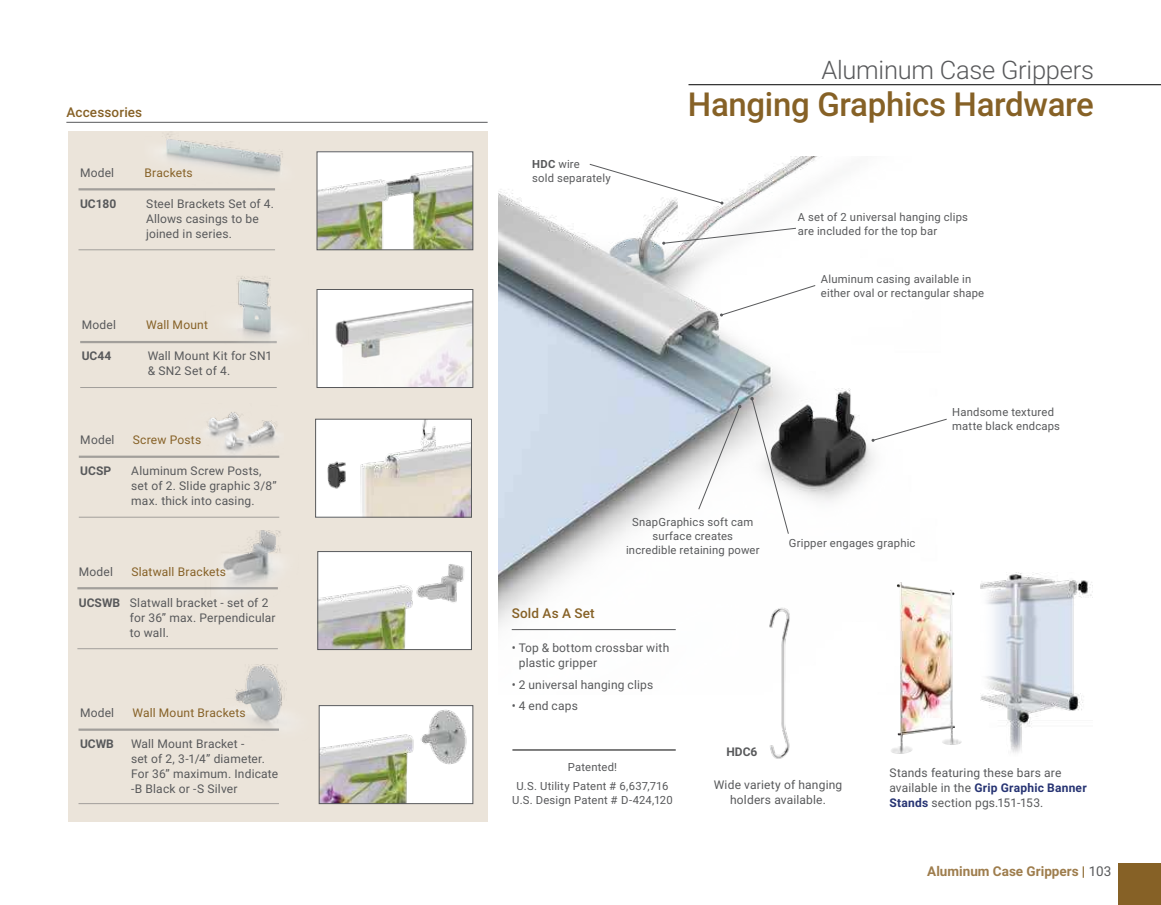
<style>
.page{position:relative;width:1161px;height:905px;background:#fff}
.page>*{position:absolute;margin:0;border:0;box-sizing:border-box;transform-origin:0 0}
.t1{font:500 33px "Roboto";letter-spacing:-.01em;color:#866126}
.t2{font:300 25.5px "Roboto";letter-spacing:-.01em;color:#58595b}
.t3{font:700 13.5px "Roboto";color:#9e7d4d}
.t4{font:500 13.5px "Roboto";letter-spacing:.015em;color:#866126}
.t5{font:12px/15px "Roboto";letter-spacing:.015em;color:#58595b}
.t6{font:12px "Roboto";letter-spacing:.015em;color:#866126}
.t7{font:700 12px "Roboto";color:#58595b}
.t8{font:11.25px/14.1px "Roboto";letter-spacing:.02em;color:#58595b}
.s1{font-weight:700}
.s2{font-weight:700;color:#273473}
.s3{color:#866126}
.s4{font-weight:400;color:#58595b}
</style>
<div class="page">
<div style="left:68px;top:131px;width:420px;height:691px;background:#ebe4da"></div>
<img style="left:498px;top:156px;width:376px;height:475px">
<svg style="left:662px;top:227px;width:135px;height:18px"></svg>
<svg style="left:750px;top:397px;width:39px;height:137px"></svg>
<div style="left:1119px;top:863px;width:42px;height:41px;background:#866126"></div>
<hr style="left:689px;top:84px;width:472px;height:1px;background:#000">
<img style="left:129px;top:121px;width:176px;height:70px">
<img style="left:319px;top:153px;width:152px;height:95px">
<div style="left:317px;top:151px;width:156px;height:99px;border:1px solid #58595b"></div>
<img style="left:319px;top:291px;width:152px;height:95px">
<div style="left:317px;top:289px;width:156px;height:99px;border:1px solid #58595b"></div>
<hr style="left:80px;top:341px;width:197px;height:2px;background:#58595b">
<hr style="left:80px;top:387px;width:197px;height:1px;background:#58595b">
<img style="left:170px;top:276px;width:165px;height:88px">
<img style="left:317px;top:421px;width:153px;height:94px">
<div style="left:315px;top:419px;width:157px;height:98px;border:1px solid #58595b"></div>
<img style="left:211px;top:664px;width:108px;height:78px">
<img style="left:321px;top:707px;width:150px;height:95px">
<div style="left:319px;top:705px;width:154px;height:99px;border:1px solid #58595b"></div>
<img style="left:189px;top:530px;width:92px;height:60px">
<img style="left:319px;top:553px;width:151px;height:95px">
<div style="left:317px;top:551px;width:155px;height:99px;border:1px solid #58595b"></div>
<hr style="left:66px;top:122px;width:422px;height:1px;background:#58595b">
<img style="left:891px;top:582px;width:71px;height:172px">
<img style="left:980px;top:572px;width:113px;height:181px">
<img style="left:713px;top:608px;width:130px;height:151px">
<hr style="left:512px;top:629px;width:164px;height:1px;background:#58595b">
<hr style="left:512px;top:749px;width:164px;height:1px;background:#000">
<hr style="left:79px;top:188px;width:196px;height:2px;background:#58595b">
<hr style="left:79px;top:249px;width:196px;height:1px;background:#58595b">
<hr style="left:79px;top:728px;width:200px;height:2px;background:#58595b">
<hr style="left:79px;top:803px;width:200px;height:1px;background:#58595b">
<hr style="left:77px;top:587px;width:201px;height:2px;background:#58595b">
<hr style="left:77px;top:648px;width:201px;height:1px;background:#58595b">
<img style="left:206px;top:412px;width:74px;height:46px">
<hr style="left:79px;top:455px;width:200px;height:3px;background:#58595b">
<hr style="left:79px;top:517px;width:200px;height:1px;background:#58595b">
<svg style="left:720px;top:284px;width:96px;height:32px"></svg>
<svg style="left:872px;top:418px;width:75px;height:24px"></svg>
<svg style="left:698px;top:404px;width:44px;height:106px"></svg>
<svg style="left:589px;top:163px;width:135px;height:41px"></svg>
<p class="t4" style="left:66px;top:106px;width:77px">Accessories</p>
<p class="t5" style="left:80px;top:166px;width:36px">Model</p>
<p class="t6" style="left:145px;top:167px;width:50px">Brackets</p>
<p class="t7" style="left:80px;top:199px;width:38px">UC180</p>
<p class="t5" style="left:146px;top:197px;width:130px">Steel Brackets Set of 4.<br>Allows casings to be joined in series.</p>
<p class="t5" style="left:82px;top:318px;width:36px">Model</p>
<p class="t6" style="left:146px;top:320px;width:63px">Wall Mount</p>
<p class="t7" style="left:82px;top:351px;width:31px">UC44</p>
<p class="t5" style="left:148px;top:349px;width:126px">Wall Mount Kit for SN1 &amp; SN2 Set of 4.</p>
<p class="t5" style="left:80px;top:433px;width:36px">Model</p>
<p class="t6" style="left:133px;top:431px;width:70px">Screw Posts</p>
<p class="t7" style="left:80px;top:466px;width:32px">UCSP</p>
<p class="t5" style="left:131px;top:463px;width:147px">Aluminum Screw Posts, set of 2. Slide graphic 3/8” max. thick into casing.</p>
<p class="t5" style="left:79px;top:565px;width:36px">Model</p>
<p class="t6" style="left:131px;top:566px;width:96px">Slatwall Brackets</p>
<p class="t5" style="left:130px;top:595px;width:147px;text-indent:-51px"><span class="s1">UCSWB</span> Slatwall bracket - set of 2 for 36” max. Perpendicular to wall.</p>
<p class="t5" style="left:80px;top:706px;width:36px">Model</p>
<p class="t6" style="left:133px;top:708px;width:115px">Wall Mount Brackets</p>
<p class="t7" style="left:80px;top:739px;width:35px">UCWB</p>
<p class="t5" style="left:131px;top:737px;width:149px">Wall Mount Bracket -<br>set of 2, 3-1/4” diameter.<br>For 36” maximum. Indicate -B Black or -S Silver</p>
<p class="t8" style="left:532px;top:158px;width:80px"><span class="s1">HDC</span> wire<br>sold separately</p>
<h2 class="t2" style="left:821px;top:60px;width:274px">Aluminum Case Grippers</h2>
<h1 class="t1" style="left:688px;top:92px;width:407px">Hanging Graphics Hardware</h1>
<p class="t8" style="left:798px;top:211px;width:172px">A set of 2 universal hanging clips are included for the top bar</p>
<p class="t8" style="left:821px;top:273px;width:165px">Aluminum casing available in either oval or rectangular shape</p>
<p class="t8" style="left:626px;top:516px;width:135px;text-align:center">SnapGraphics soft cam surface creates incredible retaining power</p>
<p class="t8" style="left:789px;top:537px;width:128px">Gripper engages graphic</p>
<p class="t8" style="left:952px;top:406px;width:109px">Handsome textured matte black endcaps</p>
<p class="t4" style="left:512px;top:608px;width:85px">Sold As A Set</p>
<p class="t5" style="left:519px;top:641px;width:152px;text-indent:-7px">• Top &amp; bottom crossbar with plastic gripper</p>
<p class="t5" style="left:512px;top:677px;width:143px">• 2 universal hanging clips</p>
<p class="t5" style="left:512px;top:699px;width:68px">• 4 end caps</p>
<p class="t8" style="left:517px;top:757px;width:153px;line-height:18.1px;text-align:center">Patented!<br>U.S. Utility Patent # 6,637,716</p>
<p class="t8" style="left:512px;top:792px;width:162px">U.S. Design Patent # D-424,120</p>
<p class="t7" style="left:726px;top:747px;width:33px">HDC6</p>
<p class="t5" style="left:714px;top:778px;width:130px;text-align:center">Wide variety of hanging holders available.</p>
<p class="t5" style="left:889px;top:766px;width:199px">Stands featuring these bars are available in the <span class="s2">Grip Graphic Banner<br>Stands</span> section pgs.151-153.</p>
<p class="t3" style="left:927px;top:865px;width:186px">Aluminum Case Grippers <span class="s3">|</span> <span class="s4">103</span></p>
</div>
